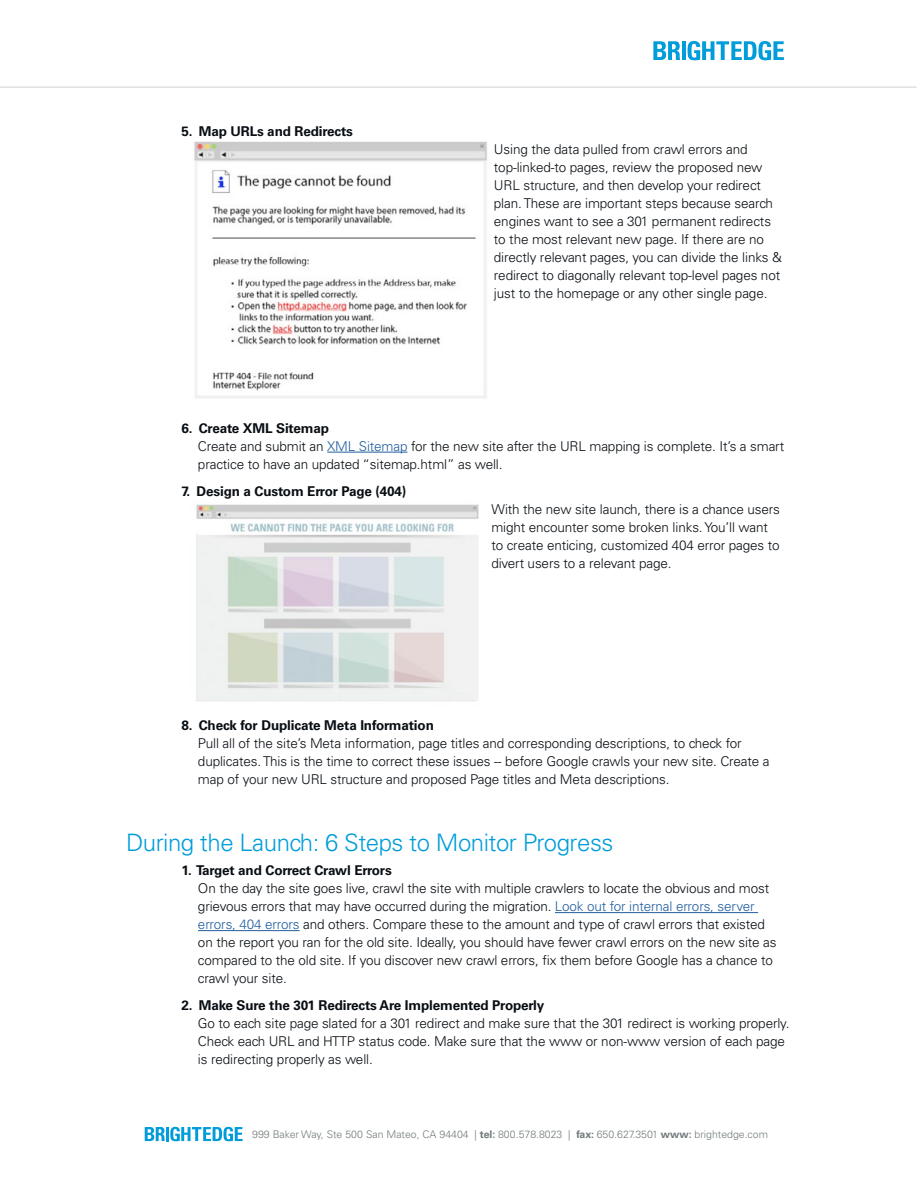
<style>
.page{position:relative;width:918px;height:1188px;background:#fff}
.page>*{position:absolute;margin:0;border:0;box-sizing:border-box;transform-origin:0 0}
.t1{font:300 24px "Univers LT Std";letter-spacing:-.02em;color:#009dda}
.t2{font:300 13.5px/18px "Univers LT Std";letter-spacing:-.01em;color:#080e13}
.t3{font:700 13.5px "Univers LT Std";letter-spacing:-.01em;color:#080e13}
.t4{font:300 10.5px "Univers LT Std";color:#727a7c}
.s1{font-weight:700}
.s2{color:#215e9e}
</style>
<div class="page">
<svg style="left:653px;top:41px;width:27px;height:19px"></svg>
<hr style="left:682px;top:41px;width:3px;height:19px;background:#009dda">
<svg style="left:688px;top:41px;width:96px;height:19px"></svg>
<svg style="left:145px;top:1127px;width:98px;height:14px"></svg>
<hr style="left:0;top:86px;width:917px;height:2px;background:#dde0e2">
<hr style="left:327px;top:452px;width:80px;height:1px;background:#215e9e">
<hr style="left:555px;top:912px;width:203px;height:1px;background:#215e9e">
<hr style="left:198px;top:930px;width:102px;height:1px;background:#215e9e">
<img style="left:194px;top:141px;width:293px;height:257px">
<img style="left:196px;top:504px;width:283px;height:198px">
<p class="t3" style="left:182px;top:123px;width:173px">5. Map URLs and Redirects</p>
<p class="t2" style="left:494px;top:140px;width:290px">Using the data pulled from crawl errors and top-linked-to pages, review the proposed new URL structure, and then develop your redirect plan. These are important steps because search engines want to see a 301 permanent redirects to the most relevant new page. If there are no directly relevant pages, you can divide the links &amp; redirect to diagonally relevant top-level pages not just to the homepage or any other single page.</p>
<p class="t2" style="left:198px;top:419px;width:588px;text-indent:-16px"><span class="s1">6. Create XML Sitemap<br></span>Create and submit an <span class="s2">XML Sitemap</span> for the new site after the URL mapping is complete. It’s a smart practice to have an updated “sitemap.html” as well.</p>
<p class="t3" style="left:181px;top:483px;width:226px">7. Design a Custom Error Page (404)</p>
<p class="t2" style="left:491px;top:500px;width:290px">With the new site launch, there is a chance users might encounter some broken links. You’ll want to create enticing, customized 404 error pages to divert users to a relevant page.</p>
<p class="t3" style="left:181px;top:717px;width:254px">8. Check for Duplicate Meta Information</p>
<p class="t2" style="left:198px;top:734px;width:573px">Pull all of the site’s Meta information, page titles and corresponding descriptions, to check for duplicates. This is the time to correct these issues -- before Google crawls your new site. Create a map of your new URL structure and proposed Page titles and Meta descriptions.</p>
<h1 class="t1" style="left:126px;top:828px;width:489px">During the Launch: 6 Steps to Monitor Progress</h1>
<p class="t3" style="left:182px;top:863px;width:212px">1. Target and Correct Crawl Errors</p>
<p class="t2" style="left:198px;top:879px;width:580px">On the day the site goes live, crawl the site with multiple crawlers to locate the obvious and most grievous errors that may have occurred during the migration. <span class="s2">Look out for internal errors, server errors, 404 errors</span> and others. Compare these to the amount and type of crawl errors that existed on the report you ran for the old site. Ideally, you should have fewer crawl errors on the new site as compared to the old site. If you discover new crawl errors, fix them before Google has a chance to crawl your site.</p>
<p class="t3" style="left:182px;top:998px;width:364px">2. Make Sure the 301 Redirects Are Implemented Properly</p>
<p class="t2" style="left:198px;top:1014px;width:593px">Go to each site page slated for a 301 redirect and make sure that the 301 redirect is working properly.<br>Check each URL and HTTP status code. Make sure that the www or non-www version of each page is redirecting properly as well.</p>
<p class="t4" style="left:252px;top:1128px;width:517px">999 Baker Way, Ste 500 San Mateo, CA 94404 | <span class="s1">tel:</span> 800.578.8023 | <span class="s1">fax:</span> 650.627.3501 <span class="s1">www:</span> brightedge.com</p>
</div>
